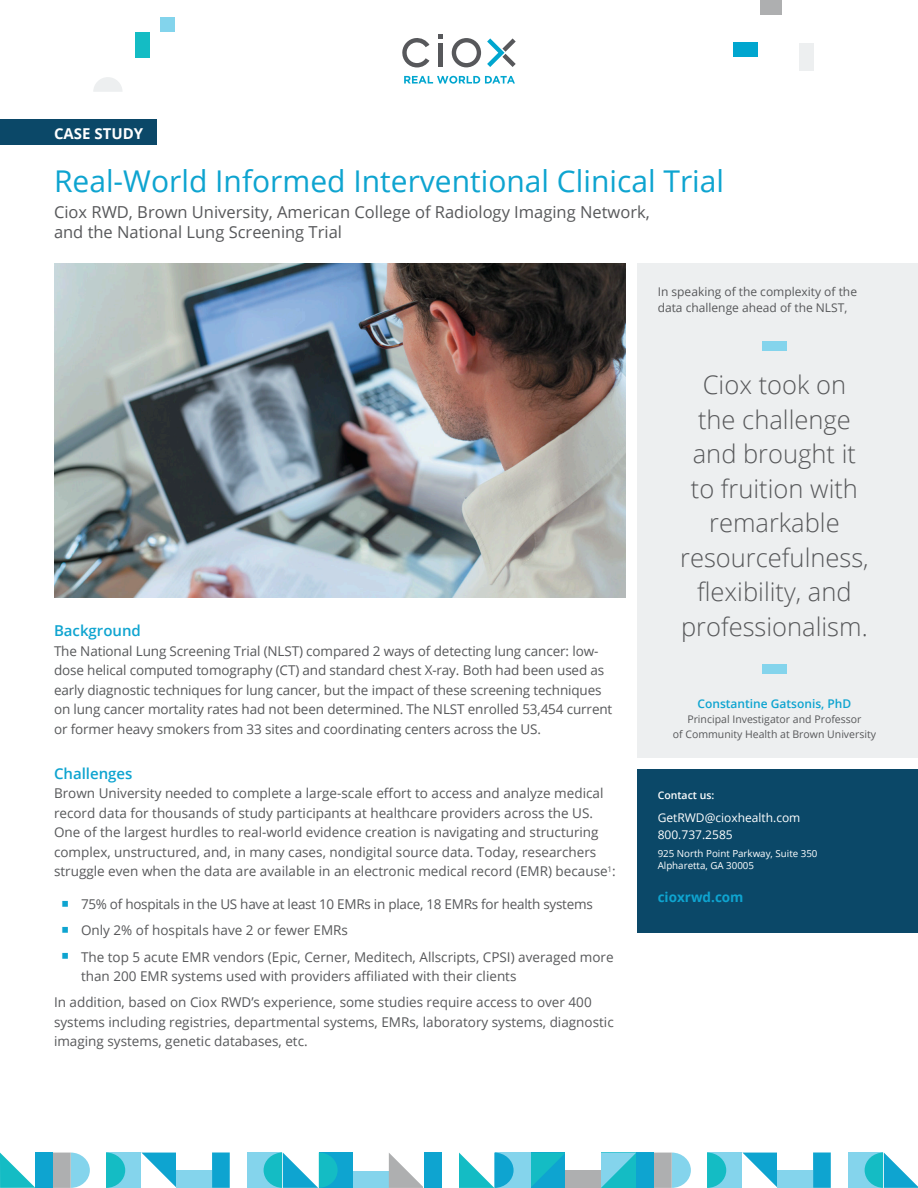
<style>
.page{position:relative;width:918px;height:1188px;background:#fff}
.page>*{position:absolute;margin:0;border:0;box-sizing:border-box;transform-origin:0 0}
.headline{font:30px "Open Sans";color:#0ea4d0}
.Body{font:300 25.5px/34.5px "Open Sans";color:#57585a;text-align:center}
.Headline_descriptor{font:16.5px/19.8px "Open Sans";color:#57585a}
.Subhead{font:600 15px "Open Sans";color:#0ea4d0}
.Headline_descriptor-2{font:700 15px "Open Sans";color:#fff}
.Body-2{font:13.5px/19.5px "Open Sans";color:#57585a}
.Body-3{font:13.5px "Open Sans";letter-spacing:-.02em;color:#57585a}
.Body-4{font:700 13.5px "Open Sans";color:#0ea4d0}
.Body-5{font:12px/16.5px "Open Sans";color:#57585a}
.Body-6{font:12px/16.5px "Open Sans";color:#fff}
.Body-7{font:600 12px "Open Sans";color:#0ea4d0}
.Body-8{font:10.5px/15px "Open Sans";color:#57585a;text-align:center}
.Body-9{font:600 10.5px "Open Sans";color:#fff}
.Body-10{font:9.75px/11.7px "Open Sans";color:#fff}
</style>
<div class="page">
<svg style="left:487px;top:38px;width:29px;height:29px"></svg>
<svg style="left:452px;top:38px;width:29px;height:30px"></svg>
<svg style="left:402px;top:38px;width:27px;height:29px"></svg>
<div style="left:438px;top:43px;width:5px;height:24px;background:#57585b"></div>
<svg style="left:438px;top:34px;width:5px;height:5px"></svg>
<svg style="left:404px;top:76px;width:111px;height:8px"></svg>
<div style="left:106px;top:1153px;width:35px;height:35px;background:#84d4ec"></div>
<svg style="left:106px;top:1153px;width:19px;height:35px"></svg>
<svg style="left:142px;top:1153px;width:35px;height:35px"></svg>
<svg style="left:0;top:1153px;width:90px;height:35px"></svg>
<div style="left:35px;top:1153px;width:18px;height:35px;background:#0ea4d0"></div>
<div style="left:177px;top:1170px;width:35px;height:18px;background:#84d4ec"></div>
<div style="left:212px;top:1153px;width:18px;height:35px;background:#0ea4d0"></div>
<div style="left:247px;top:1153px;width:36px;height:35px;background:#84d4ec"></div>
<div style="left:319px;top:1153px;width:34px;height:35px;background:#0ea4d0"></div>
<div style="left:353px;top:1172px;width:36px;height:16px;background:#84d4ec"></div>
<svg style="left:530px;top:1153px;width:36px;height:35px"></svg>
<svg style="left:389px;top:1153px;width:34px;height:35px"></svg>
<div style="left:495px;top:1153px;width:35px;height:35px;background:#84d4ec"></div>
<svg style="left:459px;top:1153px;width:55px;height:35px"></svg>
<div style="left:424px;top:1153px;width:17px;height:35px;background:#0ea4d0"></div>
<div style="left:566px;top:1170px;width:35px;height:18px;background:#aeafb0"></div>
<svg style="left:264px;top:1153px;width:74px;height:35px"></svg>
<div style="left:707px;top:1153px;width:35px;height:35px;background:#84d4ec"></div>
<svg style="left:707px;top:1153px;width:19px;height:35px"></svg>
<svg style="left:743px;top:1153px;width:35px;height:35px"></svg>
<svg style="left:601px;top:1153px;width:90px;height:35px;background:#7ac7d4"></svg>
<div style="left:636px;top:1153px;width:18px;height:35px;background:#0ea4d0"></div>
<div style="left:778px;top:1170px;width:35px;height:18px;background:#84d4ec"></div>
<div style="left:813px;top:1153px;width:18px;height:35px;background:#0ea4d0"></div>
<div style="left:848px;top:1153px;width:36px;height:35px;background:#84d4ec"></div>
<svg style="left:865px;top:1153px;width:53px;height:35px"></svg>
<div style="left:135px;top:32px;width:14px;height:25px;background:#14bcc4"></div>
<div style="left:760px;top:0;width:21px;height:14px;background:#aeafb0"></div>
<div style="left:160px;top:17px;width:14px;height:15px;background:#83d4ec"></div>
<svg style="left:93px;top:77px;width:29px;height:15px"></svg>
<div style="left:799px;top:44px;width:14px;height:27px;background:#edeff0"></div>
<div style="left:733px;top:43px;width:25px;height:14px;background:#00a6cf"></div>
<div style="left:0;top:119px;width:157px;height:26px;background:#0b4868"></div>
<img style="left:54px;top:264px;width:571px;height:334px">
<div style="left:637px;top:769px;width:281px;height:164px;background:#0b4868"></div>
<div style="left:637px;top:264px;width:281px;height:494px;background:#edeff0"></div>
<div style="left:762px;top:341px;width:25px;height:9px;background:#84d4ec"></div>
<div style="left:762px;top:664px;width:25px;height:9px;background:#84d4ec"></div>
<p class="Headline_descriptor-2" style="left:54px;top:122px;width:91px">CASE STUDY</p>
<p class="headline" style="left:54px;top:160px;width:672px">Real-World Informed Interventional Clinical Trial</p>
<p class="Headline_descriptor" style="left:54px;top:202px;width:597px">Ciox RWD, Brown University, American College of Radiology Imaging Network, and the National Lung Screening Trial</p>
<p class="Subhead" style="left:54px;top:620px;width:88px">Background</p>
<p class="Body-2" style="left:54px;top:641px;width:560px">The National Lung Screening Trial (NLST) compared 2 ways of detecting lung cancer: low&shy;dose helical computed tomography (CT) and standard chest X-ray. Both had been used as early diagnostic techniques for lung cancer, but the impact of these screening techniques on lung cancer mortality rates had not been determined. The NLST enrolled 53,454 current or former heavy smokers from 33 sites and coordinating centers across the US.</p>
<p class="Subhead" style="left:54px;top:763px;width:80px">Challenges</p>
<p class="Body-2" style="left:54px;top:783px;width:563px">Brown University needed to complete a large-scale effort to access and analyze medical record data for thousands of study participants at healthcare providers across the US.<br>One of the largest hurdles to real-world evidence creation is navigating and structuring complex, unstructured, and, in many cases, nondigital source data. Today, researchers struggle even when the data are available in an electronic medical record (EMR) because<sup>1</sup>:</p>
<p class="Body-3" style="left:81px;top:895px;width:513px">75% of hospitals in the US have at least 10 EMRs in place, 18 EMRs for health systems</p>
<p class="Body-2" style="left:81px;top:920px;width:269px">Only 2% of hospitals have 2 or fewer EMRs</p>
<p class="Body-2" style="left:81px;top:947px;width:534px">The top 5 acute EMR vendors (Epic, Cerner, Meditech, Allscripts, CPSI) averaged more than 200 EMR systems used with providers affiliated with their clients</p>
<p class="Body-2" style="left:54px;top:992px;width:561px">In addition, based on Ciox RWD’s experience, some studies require access to over 400 systems including registries, departmental systems, EMRs, laboratory systems, diagnostic imaging systems, genetic databases, etc.</p>
<p class="Body-5" style="left:658px;top:283px;width:201px">In speaking of the complexity of the data challenge ahead of the NLST,</p>
<p class="Body" style="left:680px;top:367px;width:190px">Ciox took on<br>the challenge and brought it to fruition with remarkable resourcefulness, flexibility, and professionalism.</p>
<p class="Body-7" style="left:697px;top:695px;width:155px">Constantine Gatsonis, PhD</p>
<p class="Body-8" style="left:673px;top:711px;width:205px">Principal Investigator and Professor<br>of Community Health at Brown University</p>
<p class="Body-9" style="left:658px;top:788px;width:58px">Contact us:</p>
<p class="Body-6" style="left:658px;top:809px;width:144px">GetRWD@cioxhealth.com<br>800.737.2585</p>
<p class="Body-10" style="left:658px;top:847px;width:161px">925 North Point Parkway, Suite 350<br>Alpharetta, GA 30005</p>
<p class="Body-4" style="left:658px;top:887px;width:87px">cioxrwd.com</p>
</div>
